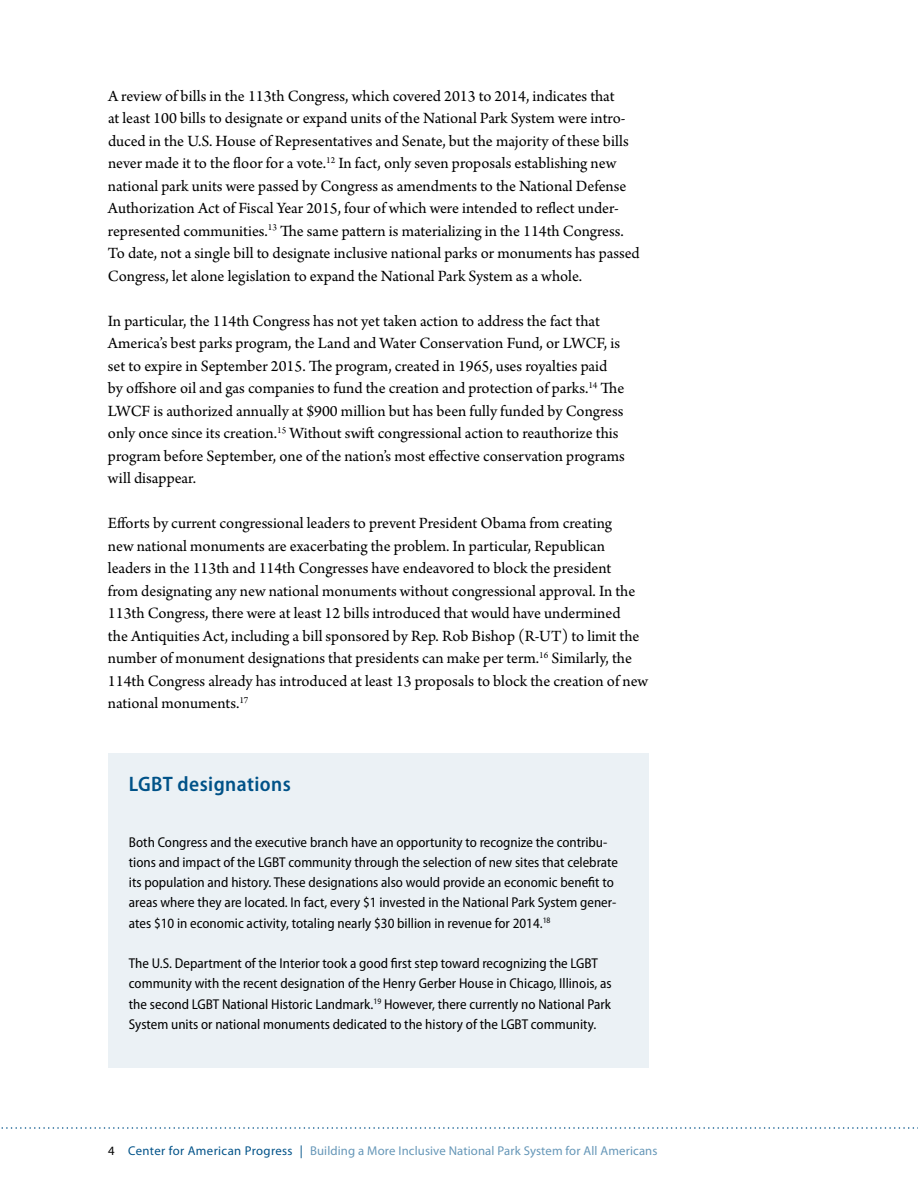
<style>
.page{position:relative;width:918px;height:1188px;background:#fff}
.page>*{position:absolute;margin:0;border:0;box-sizing:border-box;transform-origin:0 0}
.t1{font:600 semi-condensed 21px "Myriad Pro";letter-spacing:.02em;color:#005288}
.t2{font:16.5px/22.5px "Arno Pro";color:#000}
.t3{font:semi-condensed 14.25px/20.2px "Myriad Pro";color:#000}
.t4{font:12.75px "Myriad Pro";letter-spacing:.01em;color:#6697b8}
.s1{color:#000}
.s2{color:#005288}
</style>
<div class="page">
<svg style="left:1px;top:1127px;width:917px;height:2px"></svg>
<div style="left:108px;top:804px;width:541px;height:264px;background:#ebf1f5"></div>
<div style="left:108px;top:753px;width:541px;height:58px;background:#ebf1f5"></div>
<p class="t2" style="left:108px;top:85px;width:533px">A review of bills in the 113th Congress, which covered 2013 to 2014, indicates that<br>at least 100 bills to designate or expand units of the National Park System were intro&shy;duced in the U.S. House of Representatives and Senate, but the majority of these bills never made it to the floor for a vote.<sup>12</sup> In fact, only seven proposals establishing new national park units were passed by Congress as amendments to the National Defense Authorization Act of Fiscal Year 2015, four of which were intended to reflect under&shy;represented communities.<sup>13</sup> The same pattern is materializing in the 114th Congress.<br>To date, not a single bill to designate inclusive national parks or monuments has passed Congress, let alone legislation to expand the National Park System as a whole.</p>
<p class="t2" style="left:108px;top:310px;width:518px">In particular, the 114th Congress has not yet taken action to address the fact that America’s best parks program, the Land and Water Conservation Fund, or LWCF, is set to expire in September 2015. The program, created in 1965, uses royalties paid by offshore oil and gas companies to fund the creation and protection of parks.<sup>14</sup> The LWCF is authorized annually at $900 million but has been fully funded by Congress only once since its creation.<sup>15</sup> Without swift congressional action to reauthorize this program before September, one of the nation’s most effective conservation programs will disappear.</p>
<p class="t2" style="left:108px;top:513px;width:542px">Efforts by current congressional leaders to prevent President Obama from creating<br>new national monuments are exacerbating the problem. In particular, Republican leaders in the 113th and 114th Congresses have endeavored to block the president<br>from designating any new national monuments without congressional approval. In the 113th Congress, there were at least 12 bills introduced that would have undermined<br>the Antiquities Act, including a bill sponsored by Rep. Rob Bishop (R-UT) to limit the number of monument designations that presidents can make per term.<sup>16</sup> Similarly, the 114th Congress already has introduced at least 13 proposals to block the creation of new national monuments.<sup>17</sup></p>
<p class="t1" style="left:129px;top:773px;width:163px">LGBT designations</p>
<p class="t3" style="left:129px;top:832px;width:491px">Both Congress and the executive branch have an opportunity to recognize the contribu&shy;tions and impact of the LGBT community through the selection of new sites that celebrate its population and history. These designations also would provide an economic benefit to areas where they are located. In fact, every $1 invested in the National Park System gener&shy;ates $10 in economic activity, totaling nearly $30 billion in revenue for 2014.<sup>18</sup></p>
<p class="t3" style="left:129px;top:954px;width:484px">The U.S. Department of the Interior took a good first step toward recognizing the LGBT community with the recent designation of the Henry Gerber House in Chicago, Illinois, as the second LGBT National Historic Landmark.<sup>19</sup> However, there currently no National Park System units or national monuments dedicated to the history of the LGBT community.</p>
<p class="t4" style="left:108px;top:1143px;width:551px"><span class="s1">4</span> <span class="s2">Center for American Progress |</span> Building a More Inclusive National Park System for All Americans</p>
</div>
